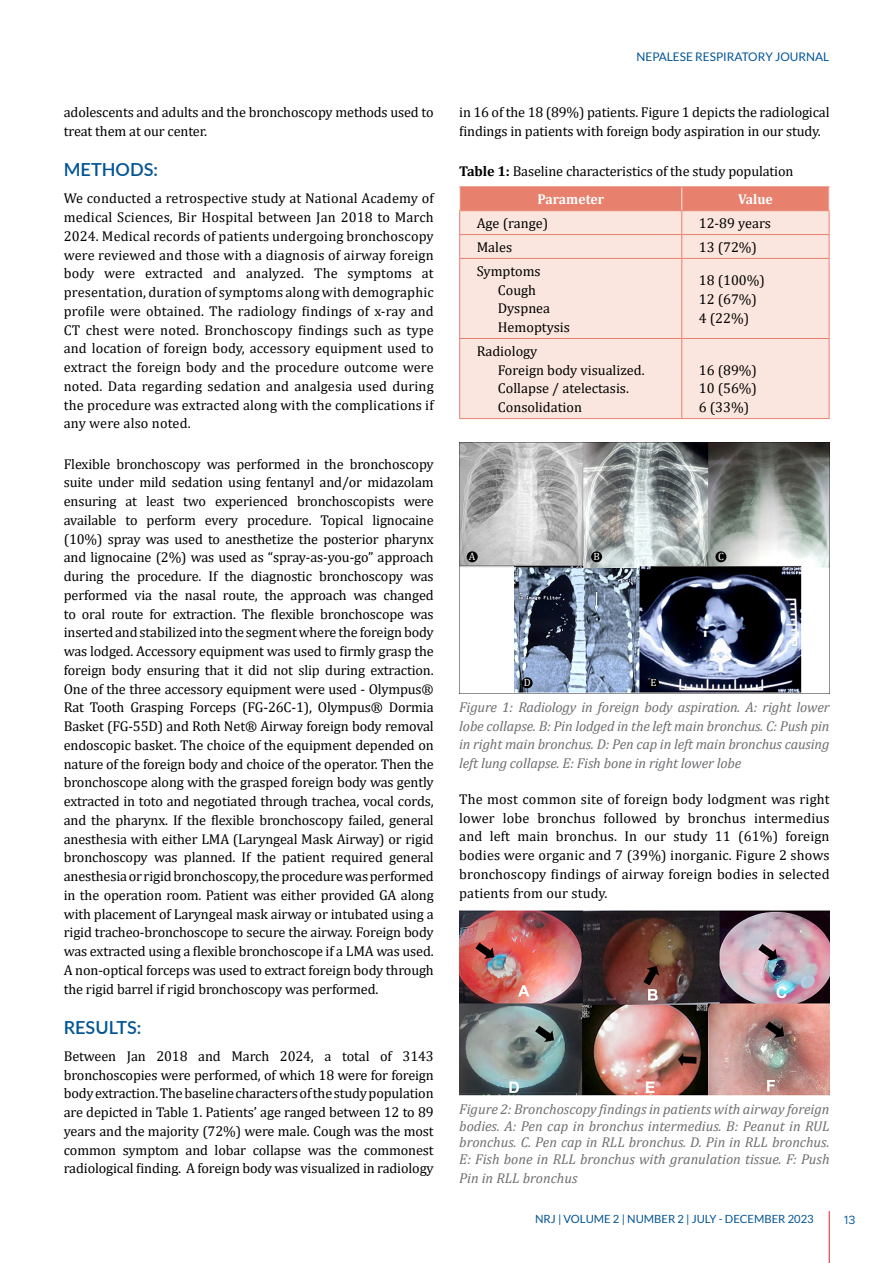
<style>
.page{position:relative;width:893px;height:1263px;background:#fff}
.page>*{position:absolute;margin:0;border:0;box-sizing:border-box;transform-origin:0 0}
.t1{font:600 18px "Lato";color:#005495}
.t2{font:14.25px/18.8px "Cambria";letter-spacing:-.01em;color:#000}
.t3{font:italic 14.25px/18.8px "Cambria";color:#6d6e71;text-align:justify}
.t4{font:700 14.25px "Cambria";color:#fff;scale:.96 1}
.t5{font:12px "Metropolis";color:#005495}
.t6{font:11.85px "Lato";color:#005495}
.t7{font:11.25px "Lato";color:#005495}
.t8{font:10.5px "Cambria";color:#fff}
.s1{font-weight:700}
.s2{font-weight:700;color:#fff}
</style>
<div class="page">
<div style="left:460px;top:259px;width:369px;height:159px;background:#fae6de"></div>
<hr style="left:459px;top:258px;width:223px;height:1px;background:#e7816e">
<hr style="left:682px;top:258px;width:148px;height:1px;background:#e7816e">
<hr style="left:681px;top:259px;width:1px;height:79px;background:#e7816e">
<hr style="left:459px;top:338px;width:223px;height:1px;background:#e7816e">
<hr style="left:682px;top:338px;width:148px;height:1px;background:#e7816e">
<hr style="left:681px;top:339px;width:1px;height:79px;background:#e7816e">
<hr style="left:459px;top:259px;width:1px;height:79px;background:#e7816e">
<hr style="left:829px;top:259px;width:1px;height:79px;background:#e7816e">
<hr style="left:459px;top:339px;width:1px;height:79px;background:#e7816e">
<hr style="left:829px;top:339px;width:1px;height:79px;background:#e7816e">
<hr style="left:459px;top:418px;width:223px;height:1px;background:#e7816e">
<hr style="left:682px;top:418px;width:148px;height:1px;background:#e7816e">
<hr style="left:459px;top:186px;width:223px;height:1px;background:#e7816e">
<hr style="left:682px;top:186px;width:148px;height:1px;background:#e7816e">
<svg style="left:459px;top:187px;width:371px;height:71px;background:#f3c1b5"></svg>
<img style="left:459px;top:443px;width:371px;height:250px">
<div style="left:467px;top:551px;width:11px;height:11px;background:#000;border-radius:50%"></div>
<div style="left:522px;top:677px;width:11px;height:11px;background:#000;border-radius:50%"></div>
<div style="left:648px;top:677px;width:11px;height:11px;background:#000;border-radius:50%"></div>
<div style="left:591px;top:551px;width:11px;height:11px;background:#000;border-radius:50%"></div>
<div style="left:715px;top:551px;width:11px;height:11px;background:#000;border-radius:50%"></div>
<img style="left:459px;top:910px;width:370px;height:186px">
<hr style="left:829px;top:1211px;width:1px;height:52px;background:#da2032">
<p class="t2" style="left:64px;top:103px;width:371px">adolescents and adults and the bronchoscopy methods used to treat them at our center.</p>
<p class="t1" style="left:64px;top:157px;width:96px">METHODS:</p>
<p class="t2" style="left:64px;top:189px;width:371px;text-align:justify">We conducted a retrospective study at National Academy of medical Sciences, Bir Hospital between Jan 2018 to March 2024. Medical records of patients undergoing bronchoscopy were reviewed and those with a diagnosis of airway foreign body were extracted and analyzed. The symptoms at presentation, duration of symptoms along with demographic profile were obtained. The radiology findings of x-ray and CT chest were noted. Bronchoscopy findings such as type and location of foreign body, accessory equipment used to extract the foreign body and the procedure outcome were noted. Data regarding sedation and analgesia used during the procedure was extracted along with the complications if any were also noted.</p>
<p class="t2" style="left:64px;top:454px;width:371px;text-align:justify">Flexible bronchoscopy was performed in the bronchoscopy suite under mild sedation using fentanyl and/or midazolam ensuring at least two experienced bronchoscopists were available to perform every procedure. Topical lignocaine (10%) spray was used to anesthetize the posterior pharynx and lignocaine (2%) was used as “spray-as-you-go” approach during the procedure. If the diagnostic bronchoscopy was performed via the nasal route, the approach was changed to oral route for extraction. The flexible bronchoscope was inserted and stabilized into the segment where the foreign body was lodged. Accessory equipment was used to firmly grasp the foreign body ensuring that it did not slip during extraction.<br>One of the three accessory equipment were used - Olympus® Rat Tooth Grasping Forceps (FG-26C-1), Olympus® Dormia Basket (FG-55D) and Roth Net® Airway foreign body removal endoscopic basket. The choice of the equipment depended on nature of the foreign body and choice of the operator. Then the bronchoscope along with the grasped foreign body was gently extracted in toto and negotiated through trachea, vocal cords, and the pharynx. If the flexible bronchoscopy failed, general anesthesia with either LMA (Laryngeal Mask Airway) or rigid bronchoscopy was planned. If the patient required general anesthesia or rigid bronchoscopy, the procedure was performed in the operation room. Patient was either provided GA along with placement of Laryngeal mask airway or intubated using a rigid tracheo-bronchoscope to secure the airway. Foreign body was extracted using a flexible bronchoscope if a LMA was used.<br>A non-optical forceps was used to extract foreign body through the rigid barrel if rigid bronchoscopy was performed.</p>
<p class="t1" style="left:64px;top:1014px;width:79px">RESULTS:</p>
<p class="t2" style="left:64px;top:1046px;width:372px;text-align:justify">Between Jan 2018 and March 2024, a total of 3143 bronchoscopies were performed, of which 18 were for foreign body extraction. The baseline characters of the study population are depicted in Table 1. Patients’ age ranged between 12 to 89 years and the majority (72%) were male. Cough was the most common symptom and lobar collapse was the commonest radiological finding. A foreign body was visualized in radiology</p>
<p class="t6" style="left:636px;top:50px;width:194px">NEPALESE RESPIRATORY JOURNAL</p>
<p class="t2" style="left:459px;top:103px;width:372px">in 16 of the 18 (89%) patients. Figure 1 depicts the radiological findings in patients with foreign body aspiration in our study.</p>
<p class="t2" style="left:537px;top:157px;width:258px;line-height:28.2px;text-indent:-78px"><span class="s1">Table 1:</span> Baseline characteristics of the study population<br><span class="s2">Parameter</span></p>
<p class="t4" style="left:738px;top:189px;width:38px">Value</p>
<p class="t2" style="left:477px;top:214px;width:73px">Age (range)</p>
<p class="t2" style="left:699px;top:214px;width:74px">12-89 years</p>
<p class="t2" style="left:477px;top:238px;width:37px">Males</p>
<p class="t2" style="left:699px;top:238px;width:60px">13 (72%)</p>
<p class="t2" style="left:498px;top:262px;width:74px;text-indent:-21px">Symptoms<br>Cough<br>Dyspnea<br>Hemoptysis</p>
<p class="t2" style="left:699px;top:271px;width:68px">18 (100%)<br>12 (67%)<br>4 (22%)</p>
<p class="t2" style="left:498px;top:342px;width:148px;text-indent:-21px">Radiology<br>Foreign body visualized.<br>Collapse / atelectasis.<br>Consolidation</p>
<p class="t2" style="left:699px;top:360px;width:60px;text-align:justify">16 (89%)<br>10 (56%)<br>6 (33%)</p>
<p class="t8" style="left:469px;top:550px;width:8px">A</p>
<p class="t8" style="left:593px;top:550px;width:8px">B</p>
<p class="t8" style="left:718px;top:550px;width:7px">C</p>
<p class="t8" style="left:524px;top:676px;width:8px">D</p>
<p class="t8" style="left:650px;top:676px;width:8px">E</p>
<p class="t3" style="left:459px;top:697px;width:372px">Figure 1: Radiology in foreign body aspiration. A: right lower lobe collapse. B: Pin lodged in the left main bronchus. C: Push pin in right main bronchus. D: Pen cap in left main bronchus causing left lung collapse. E: Fish bone in right lower lobe</p>
<p class="t2" style="left:459px;top:790px;width:372px;text-align:justify">The most common site of foreign body lodgment was right lower lobe bronchus followed by bronchus intermedius and left main bronchus. In our study 11 (61%) foreign bodies were organic and 7 (39%) inorganic. Figure 2 shows bronchoscopy findings of airway foreign bodies in selected patients from our study.</p>
<p class="t3" style="left:459px;top:1100px;width:372px;line-height:16.5px">Figure 2: Bronchoscopy findings in patients with airway foreign bodies. A: Pen cap in bronchus intermedius. B: Peanut in RUL bronchus. C. Pen cap in RLL bronchus. D. Pin in RLL bronchus.<br>E: Fish bone in RLL bronchus with granulation tissue. F: Push</p>
<p class="t3" style="left:459px;top:1168px;width:120px">Pin in RLL bronchus</p>
<p class="t7" style="left:535px;top:1213px;width:280px">NRJ | VOLUME 2 | NUMBER 2 | JULY - DECEMBER 2023</p>
<p class="t5" style="left:844px;top:1212px;width:13px">13</p>
</div>
